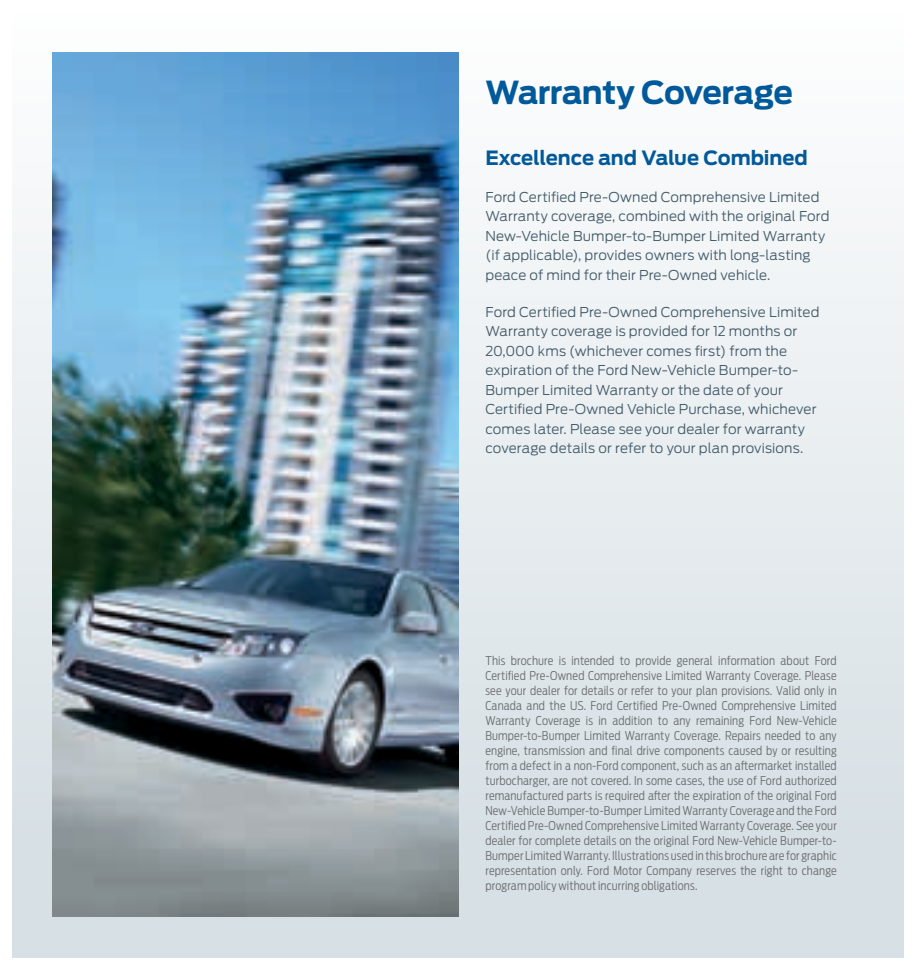
<style>
.page{position:relative;width:916px;height:967px;background:#fff}
.page>*{position:absolute;margin:0;border:0;box-sizing:border-box;transform-origin:0 0}
.t1{font:700 31.5px "Ford Antenna";letter-spacing:-.02em;color:#00599a}
.t2{font:700 19.5px "Ford Antenna";letter-spacing:-.005em;color:#00599a}
.t3{font:300 13.5px/19.5px "Ford Antenna";letter-spacing:.005em;color:#425a69}
.t4{font:300 12px/15px "Ford Antenna Cond";letter-spacing:.01em;color:#6d6f71;text-align:justify}
</style>
<div class="page">
<div style="left:12px;top:12px;width:891px;height:945px;background:linear-gradient(to bottom,#fcfdfd,#d2dce1)"></div>
<img style="left:53px;top:52px;width:405px;height:864px">
<h1 class="t1" style="left:485px;top:64px;width:309px">Warranty Coverage</h1>
<h2 class="t2" style="left:485px;top:140px;width:324px">Excellence and Value Combined</h2>
<p class="t3" style="left:485px;top:185px;width:345px">Ford Certified Pre-Owned Comprehensive Limited Warranty coverage, combined with the original Ford New-Vehicle Bumper-to-Bumper Limited Warranty (if applicable), provides owners with long-lasting peace of mind for their Pre-Owned vehicle.</p>
<p class="t3" style="left:485px;top:300px;width:335px">Ford Certified Pre-Owned Comprehensive Limited Warranty coverage is provided for 12 months or 20,000 kms (whichever comes first) from the expiration of the Ford New-Vehicle Bumper-to-Bumper Limited Warranty or the date of your Certified Pre-Owned Vehicle Purchase, whichever comes later. Please see your dealer for warranty coverage details or refer to your plan provisions.</p>
<p class="t4" style="left:485px;top:651px;width:353px">This brochure is intended to provide general information about Ford Certified Pre-Owned Comprehensive Limited Warranty Coverage. Please see your dealer for details or refer to your plan provisions. Valid only in Canada and the US. Ford Certified Pre-Owned Comprehensive Limited Warranty Coverage is in addition to any remaining Ford New-Vehicle Bumper-to-Bumper Limited Warranty Coverage. Repairs needed to any engine, transmission and final drive components caused by or resulting from a defect in a non-Ford component, such as an aftermarket installed turbocharger, are not covered. In some cases, the use of Ford authorized remanufactured parts is required after the expiration of the original Ford New-Vehicle Bumper-to-Bumper Limited Warranty Coverage and the Ford Certified Pre-Owned Comprehensive Limited Warranty Coverage. See your dealer for complete details on the original Ford New-Vehicle Bumper-to-Bumper Limited Warranty. Illustrations used in this brochure are for graphic representation only. Ford Motor Company reserves the right to change program policy without incurring obligations.</p>
</div>
